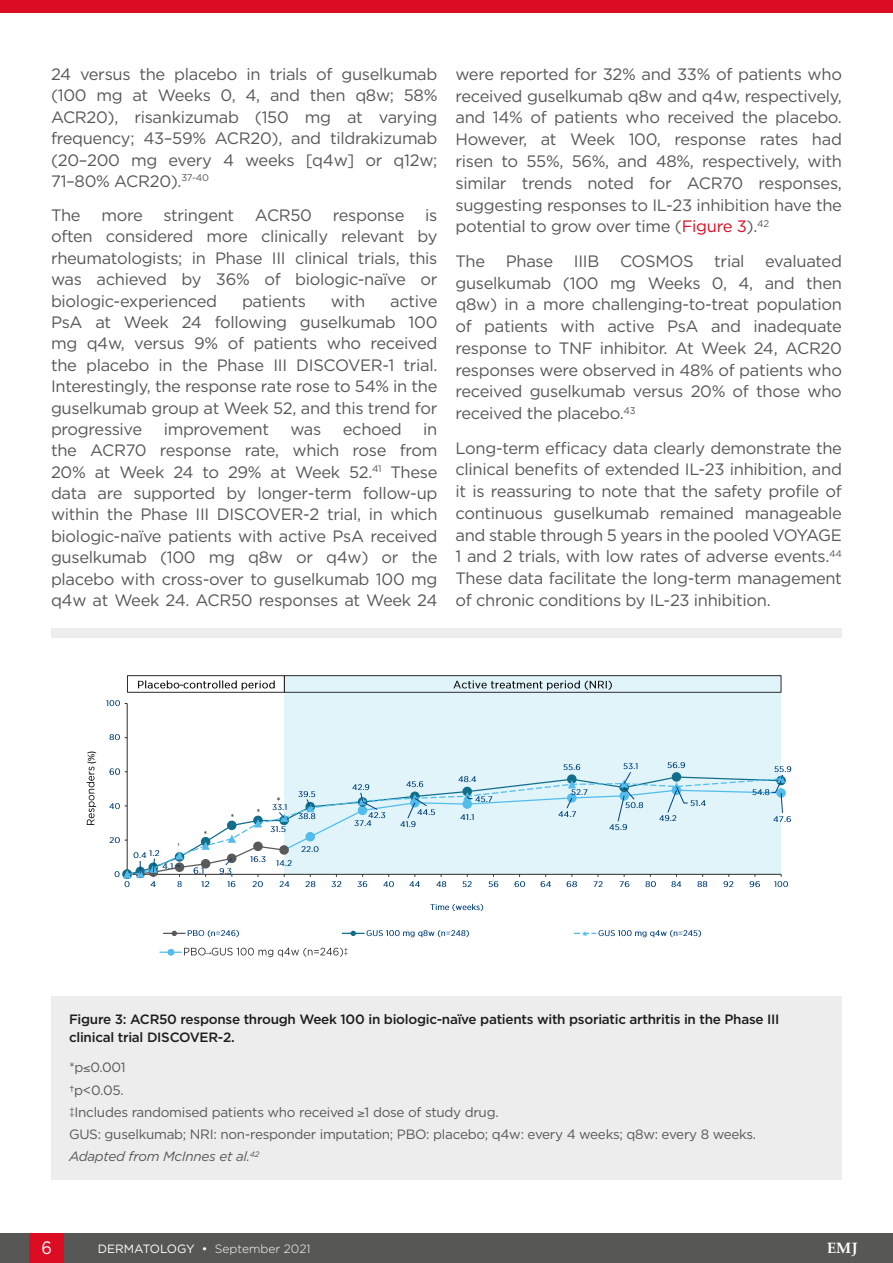
<style>
.page{position:relative;width:893px;height:1263px;background:#fff}
.page>*{position:absolute;margin:0;border:0;box-sizing:border-box;transform-origin:0 0}
.t1{font:18px "Gotham";color:#fff;scale:.9 1}
.Body_Text__Justifica{font:16.5px/21.5px "Gotham";letter-spacing:-.02em;color:#575756;text-align:justify}
.t2{font:700 15px "Palatino Linotype";color:#fff}
.t3{font:13.5px "Gotham";letter-spacing:-.02em;color:#575756}
.t4{font:500 13.5px/18px "Gotham";letter-spacing:-.02em;color:#1d1d1d}
.t5{font:italic 13.5px "Gotham";letter-spacing:-.02em;color:#575756}
.t6{font:300 12px "Gotham";color:#fff}
.t7{font:10.05px "Calibri";color:#000}
.t8{font:10.05px "Courier New";color:#2c2c2c}
.s1{color:#dc0c23}
.s2{font-weight:400}
</style>
<div class="page">
<div style="left:0;top:1233px;width:893px;height:30px;background:#575756"></div>
<div style="left:30px;top:1233px;width:34px;height:30px;background:#dc0c23"></div>
<div style="left:0;top:0;width:893px;height:13px;background:#dc0c23"></div>
<div style="left:51px;top:628px;width:791px;height:10px;background:#ededed"></div>
<div style="left:51px;top:996px;width:791px;height:183px;background:#ededed"></div>
<div style="left:284px;top:693px;width:497px;height:181px;background:#e0f4fa"></div>
<hr style="left:127px;top:703px;width:1px;height:171px;background:#2c2c2c">
<div style="left:776px;top:788px;width:10px;height:10px;border:1px solid #52bdec;border-radius:50%"></div>
<div style="left:776px;top:776px;width:10px;height:9px;border:1px solid #116e8a;border-radius:50%"></div>
<img style="left:785px;top:816px;width:6px;height:7px">
<img style="left:563px;top:764px;width:18px;height:7px">
<img style="left:668px;top:762px;width:17px;height:7px">
<img style="left:623px;top:763px;width:15px;height:7px">
<img style="left:774px;top:766px;width:18px;height:7px">
<img style="left:110px;top:837px;width:5px;height:6px">
<img style="left:109px;top:803px;width:6px;height:6px">
<img style="left:110px;top:768px;width:10px;height:7px">
<img style="left:110px;top:734px;width:16px;height:7px">
<img style="left:106px;top:700px;width:19px;height:7px">
<img style="left:785px;top:881px;width:3px;height:7px">
<img style="left:430px;top:903px;width:54px;height:8px">
<svg style="left:164px;top:931px;width:21px;height:5px"></svg>
<img style="left:187px;top:930px;width:52px;height:8px">
<svg style="left:343px;top:931px;width:21px;height:5px"></svg>
<img style="left:366px;top:930px;width:103px;height:8px">
<svg style="left:574px;top:931px;width:22px;height:4px"></svg>
<img style="left:598px;top:930px;width:103px;height:8px">
<img style="left:86px;top:766px;width:11px;height:59px">
<div style="left:284px;top:676px;width:497px;height:16px;background:#e0f4fa"></div>
<div style="left:284px;top:675px;width:497px;height:18px;border:1px solid #2c2c2c"></div>
<img style="left:454px;top:680px;width:158px;height:10px">
<svg style="left:115px;top:771px;width:670px;height:117px"></svg>
<img style="left:184px;top:947px;width:164px;height:11px">
<div style="left:168px;top:949px;width:6px;height:7px;border:2px solid #52bdec;border-radius:50%"></div>
<hr style="left:159px;top:951px;width:23px;height:2px;background:#52bdec">
<div style="left:127px;top:675px;width:158px;height:18px;border:1px solid #2c2c2c"></div>
<img style="left:138px;top:680px;width:137px;height:10px">
<svg style="left:179px;top:680px;width:9px;height:10px"></svg>
<p class="Body_Text__Justifica" style="left:51px;top:63px;width:388px">24 versus the placebo in trials of guselkumab (100 mg at Weeks 0, 4, and then q8w; 58% ACR20), risankizumab (150 mg at varying frequency; 43–59% ACR20), and tildrakizumab (20–200 mg every 4 weeks [q4w] or q12w; 71–80% ACR20).<sup>37-40</sup></p>
<p class="Body_Text__Justifica" style="left:51px;top:204px;width:31px">The</p>
<p class="Body_Text__Justifica" style="left:101px;top:204px;width:43px">more</p>
<p class="Body_Text__Justifica" style="left:163px;top:204px;width:72px">stringent</p>
<p class="Body_Text__Justifica" style="left:255px;top:204px;width:59px">ACR50</p>
<p class="Body_Text__Justifica" style="left:333px;top:204px;width:73px">response</p>
<p class="Body_Text__Justifica" style="left:51px;top:204px;width:388px;text-indent:374px">is often considered more clinically relevant by rheumatologists; in Phase III clinical trials, this was achieved by 36% of biologic-naïve or biologic-experienced</p>
<p class="Body_Text__Justifica" style="left:242px;top:290px;width:65px">patients</p>
<p class="Body_Text__Justifica" style="left:331px;top:290px;width:36px">with</p>
<p class="Body_Text__Justifica" style="left:51px;top:290px;width:388px;text-indent:339px">active PsA at Week 24 following guselkumab 100 mg q4w, versus 9% of patients who received the placebo in the Phase III DISCOVER-1 trial.<br>Interestingly, the response rate rose to 54% in the guselkumab group at Week 52, and this trend for progressive</p>
<p class="Body_Text__Justifica" style="left:164px;top:418px;width:107px">improvement</p>
<p class="Body_Text__Justifica" style="left:290px;top:418px;width:32px">was</p>
<p class="Body_Text__Justifica" style="left:343px;top:418px;width:61px">echoed</p>
<p class="Body_Text__Justifica" style="left:51px;top:418px;width:388px;text-indent:372px">in the ACR70 response rate, which rose from 20% at Week 24 to 29% at Week 52.<sup>41</sup> These data are supported by longer-term follow-up within the Phase III DISCOVER-2 trial, in which biologic-naïve patients with active PsA received guselkumab (100 mg q8w or q4w) or the placebo with cross-over to guselkumab 100 mg q4w at Week 24. ACR50 responses at Week 24</p>
<p class="Body_Text__Justifica" style="left:455px;top:63px;width:388px">were reported for 32% and 33% of patients who received guselkumab q8w and q4w, respectively, and 14% of patients who received the placebo.<br>However, at Week 100, response rates had risen to 55%, 56%, and 48%, respectively, with similar trends noted for ACR70 responses, suggesting responses to IL-23 inhibition have the potential to grow over time (<span class="s1">Figure 3</span>).<sup>42</sup></p>
<p class="Body_Text__Justifica" style="left:455px;top:250px;width:31px">The</p>
<p class="Body_Text__Justifica" style="left:506px;top:250px;width:49px">Phase</p>
<p class="Body_Text__Justifica" style="left:574px;top:250px;width:27px">IIIB</p>
<p class="Body_Text__Justifica" style="left:620px;top:250px;width:75px">COSMOS</p>
<p class="Body_Text__Justifica" style="left:714px;top:250px;width:32px">trial</p>
<p class="Body_Text__Justifica" style="left:455px;top:250px;width:388px;text-indent:310px">evaluated guselkumab (100 mg Weeks 0, 4, and then q8w) in a more challenging-to-treat population of patients with active PsA and inadequate response to TNF inhibitor. At Week 24, ACR20 responses were observed in 48% of patients who received guselkumab versus 20% of those who received the placebo.<sup>43</sup></p>
<p class="Body_Text__Justifica" style="left:455px;top:437px;width:388px">Long-term efficacy data clearly demonstrate the clinical benefits of extended IL-23 inhibition, and it is reassuring to note that the safety profile of continuous guselkumab remained manageable and stable through 5 years in the pooled VOYAGE 1 and 2 trials, with low rates of adverse events.<sup>44<br></sup>These data facilitate the long-term management of chronic conditions by IL-23 inhibition.</p>
<p class="t7" style="left:84px;top:764px;width:15px;rotate:-90deg">(%)</p>
<p class="t8" style="left:206px;top:946px;width:8px">→</p>
<p class="t4" style="left:69px;top:1009px;width:712px">Figure 3: ACR50 response through Week 100 in biologic-naïve patients with psoriatic arthritis in the Phase III clinical trial DISCOVER-2.</p>
<p class="t3" style="left:69px;top:1059px;width:58px">*p≤0.001</p>
<p class="t3" style="left:69px;top:1081px;width:56px">†p&lt;0.05.</p>
<p class="t3" style="left:69px;top:1103px;width:431px">‡Includes randomised patients who received ≥1 dose of study drug.</p>
<p class="t3" style="left:69px;top:1126px;width:689px">GUS: guselkumab; NRI: non-responder imputation; PBO: placebo; q4w: every 4 weeks; q8w: every 8 weeks.</p>
<p class="t5" style="left:69px;top:1148px;width:192px">Adapted from McInnes et al.<sup>42</sup></p>
<p class="t1" style="left:42px;top:1236px;width:13px">6</p>
<p class="t6" style="left:98px;top:1241px;width:214px"><span class="s2">DERMATOLOGY •</span> September 2021</p>
<p class="t2" style="left:827px;top:1238px;width:32px">EMJ</p>
</div>
